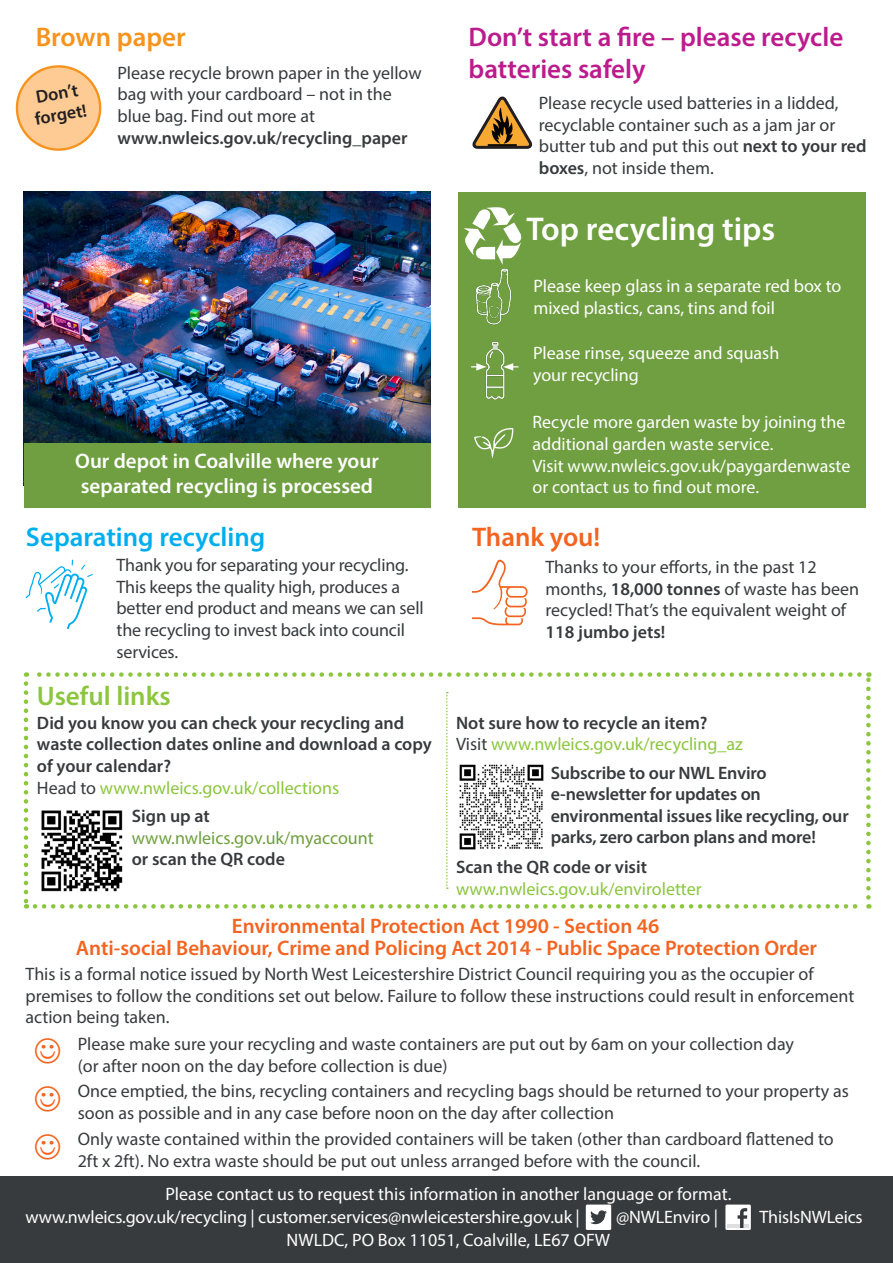
<style>
.page{position:relative;width:893px;height:1263px;background:#fff}
.page>*{position:absolute;margin:0;border:0;box-sizing:border-box;transform-origin:0 0}
.t1{font:600 33px "Myriad Pro";color:#fff}
.t2{font:600 27px/32.4px "Myriad Pro";color:#bc1b8d}
.t3{font:600 27px "Myriad Pro";color:#00aeef}
.t4{font:600 27px "Myriad Pro";color:#8bc63e}
.t5{font:600 27px "Myriad Pro";color:#f7931d}
.t6{font:600 27px "Myriad Pro";color:#f36421}
.t7{font:600 21px "Myriad Pro";color:#f36421}
.t8{font:600 21px/25.2px "Myriad Pro";color:#fff}
.t9{font:18px/21.6px "Myriad Pro";color:#373b3d}
.t10{font:18px/21.6px "Myriad Pro";color:#fff}
.t11{font:600 18px/21.6px "Myriad Pro";letter-spacing:-.01em;color:#373b3d}
.t12{font:18px/21.6px "Myriad Pro";color:#8bc63e}
.t13{font:18px/21.6px "Myriad Pro";color:#6f9f40}
.t14{font:600 18px/21.6px "Myriad Pro";color:#231f20}
.s1{font-weight:600}
.s2{font-weight:400}
.s3{font-weight:400;color:#8bc63e}
.s4{font-weight:600;color:#373b3d}
.s5{color:#373b3d}
</style>
<div class="page">
<div style="left:0;top:1177px;width:893px;height:86px;background:#373b3d"></div>
<svg style="left:586px;top:1204px;width:25px;height:26px"></svg>
<svg style="left:472px;top:96px;width:61px;height:53px"></svg>
<hr style="left:488px;top:144px;width:29px;height:2px;background:#000">
<svg style="left:26px;top:560px;width:67px;height:69px"></svg>
<svg style="left:725px;top:1204px;width:26px;height:26px"></svg>
<svg style="left:727px;top:1224px;width:22px;height:4px"></svg>
<svg style="left:472px;top:560px;width:55px;height:65px"></svg>
<svg style="left:24px;top:683px;width:4px;height:225px"></svg>
<svg style="left:35px;top:904px;width:834px;height:4px"></svg>
<svg style="left:866px;top:672px;width:5px;height:225px"></svg>
<svg style="left:26px;top:672px;width:833px;height:5px"></svg>
<svg style="left:446px;top:692px;width:2px;height:197px"></svg>
<img style="left:24px;top:192px;width:406px;height:251px">
<div style="left:24px;top:443px;width:406px;height:64px;background:#6f9f40"></div>
<div style="left:17px;top:66px;width:83px;height:84px;background:#fdcb93;border-radius:50%"></div>
<div style="left:16px;top:65px;width:85px;height:86px;border:2px solid #f7931d;border-radius:50%"></div>
<div style="left:458px;top:192px;width:407px;height:315px;background:#6f9f40"></div>
<img style="left:485px;top:341px;width:20px;height:59px">
<svg style="left:471px;top:363px;width:15px;height:8px"></svg>
<svg style="left:503px;top:363px;width:15px;height:8px"></svg>
<img style="left:475px;top:268px;width:37px;height:57px">
<svg style="left:474px;top:428px;width:39px;height:30px"></svg>
<img style="left:459px;top:764px;width:85px;height:86px">
<img style="left:41px;top:810px;width:82px;height:82px">
<svg style="left:463px;top:207px;width:59px;height:58px"></svg>
<p class="t5" style="left:36px;top:20px;width:152px">Brown paper</p>
<p class="t14" style="left:29px;top:87px;width:54px;rotate:-10deg">Don’t forget!</p>
<p class="t9" style="left:117px;top:62px;width:306px">Please recycle brown paper in the yellow bag with your cardboard – not in the blue bag. Find out more at <span class="s1">www.nwleics.gov.uk/recycling_paper</span></p>
<p class="t8" style="left:75px;top:448px;width:305px">Our depot in Coalville where your separated recycling is processed</p>
<p class="t3" style="left:26px;top:520px;width:241px">Separating recycling</p>
<p class="t9" style="left:117px;top:554px;width:309px">Thank you for separating your recycling.<br>This keeps the quality high, produces a better end product and means we can sell the recycling to invest back into council services.</p>
<p class="t4" style="left:37px;top:679px;width:135px">Useful links</p>
<p class="t11" style="left:37px;top:711px;width:396px">Did you know you can check your recycling and waste collection dates online and download a copy of your calendar?<br><span class="s2">Head to</span> <span class="s3">www.nwleics.gov.uk/collections</span></p>
<p class="t13" style="left:132px;top:805px;width:243px"><span class="s4">Sign up at </span>www.nwleics.gov.uk/myaccount <span class="s4">or scan the QR code</span></p>
<p class="t2" style="left:469px;top:20px;width:376px">Don’t start a fire – please recycle batteries safely</p>
<p class="t9" style="left:539px;top:92px;width:329px">Please recycle used batteries in a lidded, recyclable container such as a jam jar or butter tub and put this out <span class="s1">next to your red boxes</span>, not inside them.</p>
<p class="t1" style="left:526px;top:208px;width:250px">Top recycling tips</p>
<p class="t10" style="left:533px;top:275px;width:310px">Please keep glass in a separate red box to mixed plastics, cans, tins and foil</p>
<p class="t10" style="left:533px;top:342px;width:248px">Please rinse, squeeze and squash your recycling</p>
<p class="t10" style="left:532px;top:411px;width:319px">Recycle more garden waste by joining the additional garden waste service.<br>Visit www.nwleics.gov.uk/paygardenwaste or contact us to find out more.</p>
<p class="t6" style="left:472px;top:520px;width:130px">Thank you!</p>
<p class="t9" style="left:545px;top:556px;width:315px">Thanks to your efforts, in the past 12 months, <span class="s1">18,000 tonnes</span> of waste has been recycled! That’s the equivalent weight of <span class="s1">118 jumbo jets!</span></p>
<p class="t12" style="left:456px;top:711px;width:288px"><span class="s4">Not sure how to recycle an item?<br></span><span class="s5">Visit</span> www.nwleics.gov.uk/recycling_az</p>
<p class="t11" style="left:551px;top:761px;width:300px">Subscribe to our NWL Enviro e-newsletter for updates on environmental issues like recycling, our parks, zero carbon plans and more!</p>
<p class="t12" style="left:456px;top:856px;width:247px"><span class="s4">Scan the QR code or visit </span>www.nwleics.gov.uk/enviroletter</p>
<p class="t7" style="left:232px;top:912px;width:429px">Environmental Protection Act 1990 - Section 46</p>
<p class="t9" style="left:26px;top:963px;width:830px">This is a formal notice issued by North West Leicestershire District Council requiring you as the occupier of premises to follow the conditions set out below. Failure to follow these instructions could result in enforcement action being taken.</p>
<p class="t9" style="left:78px;top:1033px;width:718px">Please make sure your recycling and waste containers are put out by 6am on your collection day (or after noon on the day before collection is due)</p>
<p class="t9" style="left:78px;top:1080px;width:773px">Once emptied, the bins, recycling containers and recycling bags should be returned to your property as soon as possible and in any case before noon on the day after collection</p>
<p class="t9" style="left:78px;top:1128px;width:757px">Only waste contained within the provided containers will be taken (other than cardboard flattened to<br>2ft x 2ft). No extra waste should be put out unless arranged before with the council.</p>
<p class="t10" style="left:165px;top:1183px;width:567px">Please contact us to request this information in another language or format.</p>
<p class="t7" style="left:76px;top:935px;width:743px">Anti-social Behaviour, Crime and Policing Act 2014 - Public Space Protection Order</p>
<p class="t10" style="left:26px;top:1206px;width:556px">www.nwleics.gov.uk/recycling | customer.services@nwleicestershire.gov.uk |</p>
<p class="t10" style="left:616px;top:1206px;width:104px">@NWLEnviro |</p>
<p class="t10" style="left:759px;top:1206px;width:105px">ThisIsNWLeics</p>
<p class="t10" style="left:287px;top:1229px;width:325px">NWLDC, PO Box 11051, Coalville, LE67 OFW</p>
</div>
